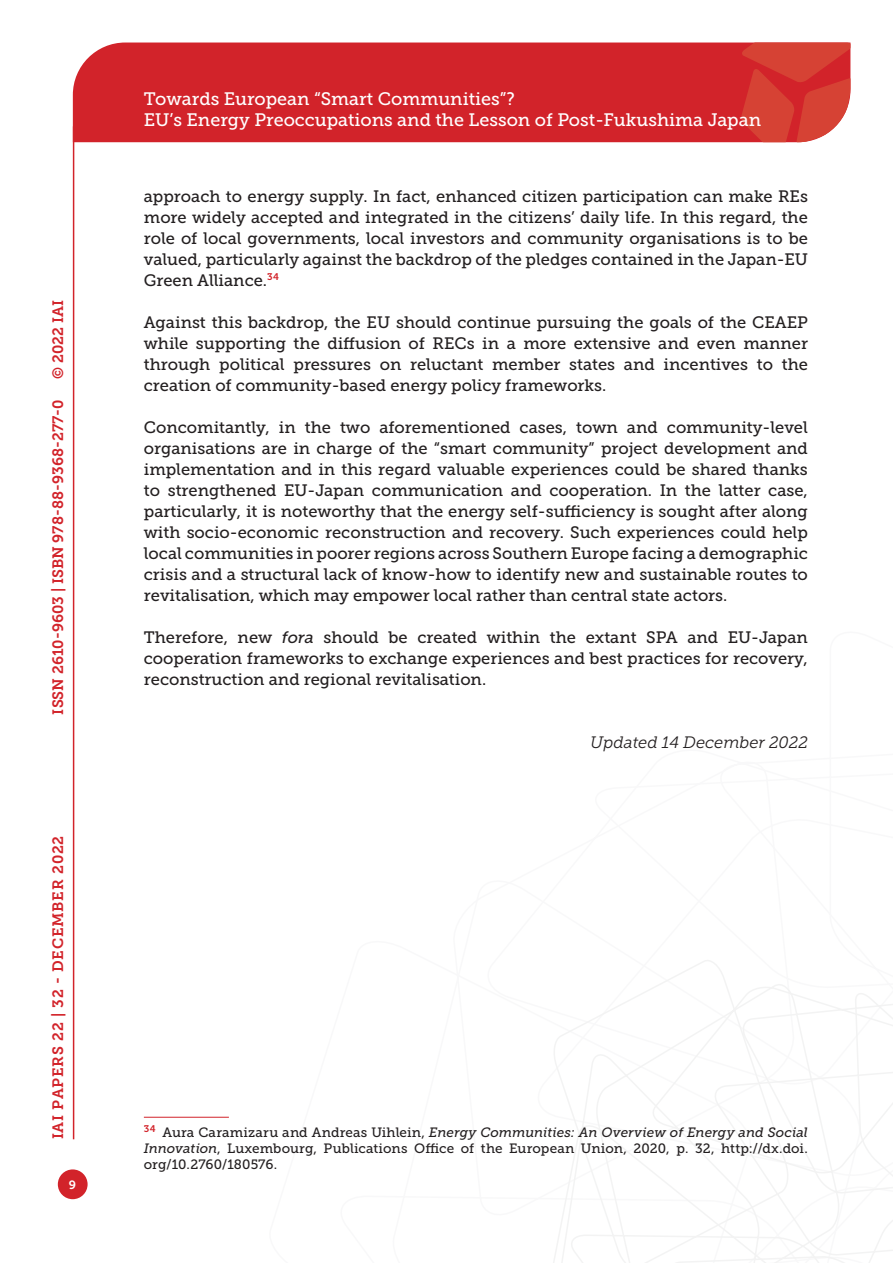
<style>
.page{position:relative;width:893px;height:1263px;background:#fff}
.page>*{position:absolute;margin:0;border:0;box-sizing:border-box;transform-origin:0 0}
.t1{font:18px/21.6px "Museo Slab 500";color:#fff}
.Testo{font:16.5px/21px "Museo Slab 500";color:#231f20;text-align:justify}
.Testo-2{font:italic 16.5px "Museo Slab 300";color:#231f20}
.t2{font:15px "Museo Slab 700";color:#d2232a}
.t3{font:15px "Museo Slab 700";letter-spacing:.05em;color:#d2232a}
.Nota{font:13.5px/16.2px "Museo Slab 500";color:#231f20;text-align:justify}
.t4{font:12px "Museo Slab 700";color:#fff}
.s1{font-style:italic}
</style>
<div class="page">
<svg style="left:553px;top:960px;width:340px;height:303px"></svg>
<div style="left:73px;top:43px;width:668px;height:99px;background:#d2232a"></div>
<svg style="left:741px;top:43px;width:109px;height:99px;background:#d6433b"></svg>
<div style="left:58px;top:1169px;width:30px;height:30px;background:#d2232a;border-radius:50%"></div>
<hr style="left:73px;top:126px;width:1px;height:1013px;background:#d2232a">
<hr style="left:144px;top:1117px;width:85px;height:1px;background:#d2232a">
<p class="t2" style="left:50px;top:379px;width:80px;rotate:-90deg">© 2022 IAI</p>
<p class="t2" style="left:49px;top:714px;width:316px;rotate:-90deg">ISSN 2610-9603 | ISBN 978-88-9368-277-0</p>
<p class="t3" style="left:50px;top:1139px;width:305px;rotate:-90deg">IAI PAPERS 22 | 32 - DECEMBER 2022</p>
<p class="t4" style="left:69px;top:1178px;width:9px">9</p>
<p class="t1" style="left:144px;top:88px;width:619px">Towards European “Smart Communities”?<br>EU’s Energy Preoccupations and the Lesson of Post-Fukushima Japan</p>
<p class="Testo" style="left:144px;top:186px;width:666px">approach to energy supply. In fact, enhanced citizen participation can make REs more widely accepted and integrated in the citizens’ daily life. In this regard, the role of local governments, local investors and community organisations is to be valued, particularly against the backdrop of the pledges contained in the Japan-EU Green Alliance.<sup>34</sup></p>
<p class="Testo" style="left:144px;top:312px;width:666px">Against this backdrop, the EU should continue pursuing the goals of the CEAEP while supporting the diffusion of RECs in a more extensive and even manner through political pressures on reluctant member states and incentives to the creation of community-based energy policy frameworks.</p>
<p class="Testo" style="left:144px;top:417px;width:666px">Concomitantly, in the two aforementioned cases, town and community-level organisations are in charge of the “smart community” project development and implementation and in this regard valuable experiences could be shared thanks to strengthened EU-Japan communication and cooperation. In the latter case, particularly, it is noteworthy that the energy self-sufficiency is sought after along with socio-economic reconstruction and recovery. Such experiences could help local communities in poorer regions across Southern Europe facing a demographic crisis and a structural lack of know-how to identify new and sustainable routes to revitalisation, which may empower local rather than central state actors.</p>
<p class="Testo" style="left:144px;top:627px;width:666px">Therefore, new <span class="s1">fora</span> should be created within the extant SPA and EU-Japan cooperation frameworks to exchange experiences and best practices for recovery, reconstruction and regional revitalisation.</p>
<p class="Testo-2" style="left:590px;top:733px;width:219px">Updated 14 December 2022</p>
<p class="Nota" style="left:144px;top:1124px;width:666px"><sup>34</sup> Aura Caramizaru and Andreas Uihlein, <span class="s1">Energy Communities: An Overview of Energy and Social Innovation</span>, Luxembourg, Publications Office of the European Union, 2020, p. 32, http://dx.doi. org/10.2760/180576.</p>
</div>
